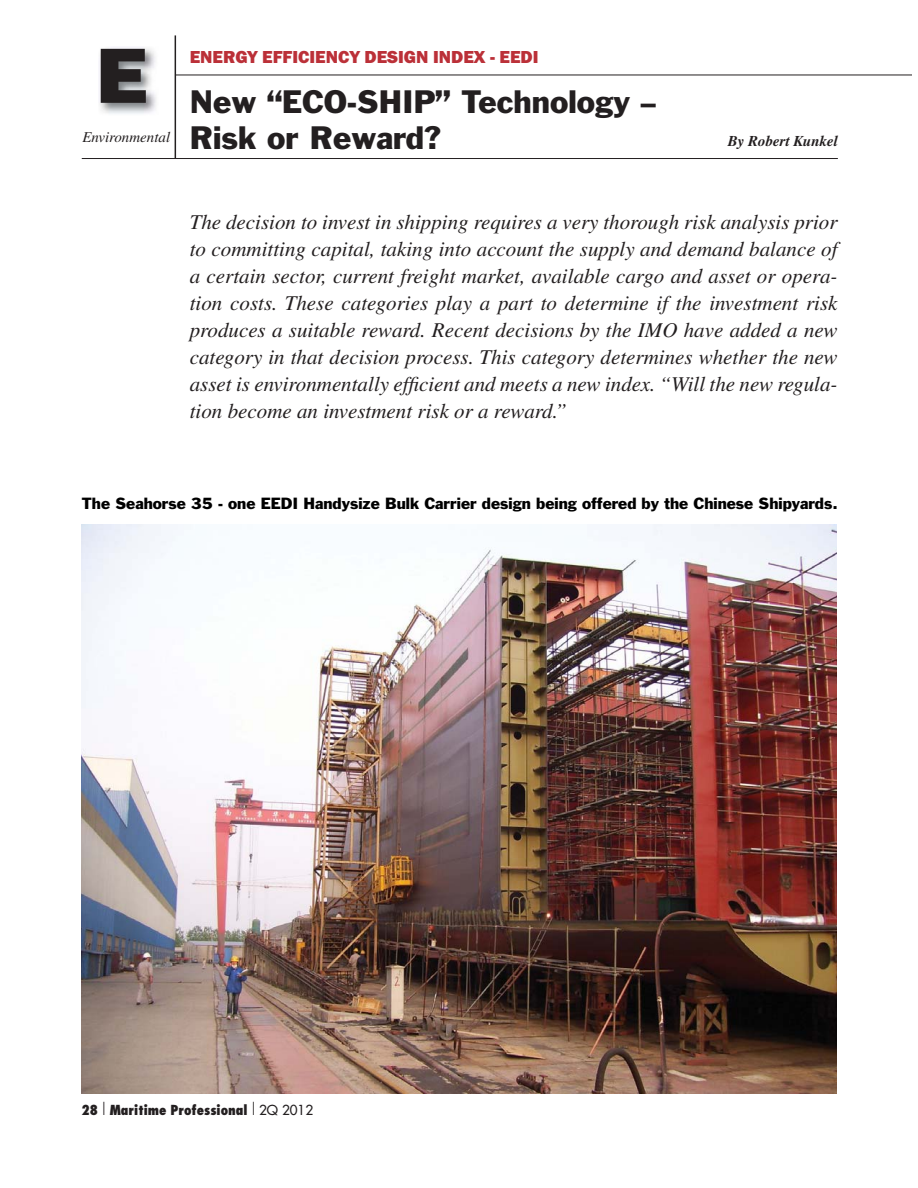
<style>
.page{position:relative;width:918px;height:1188px;background:#fff}
.page>*{position:absolute;margin:0;border:0;box-sizing:border-box;transform-origin:0 0}
.t1{font:900 75px "Helvetica";color:#231f20}
.t2{font:30px/36px "Franklin Gothic";color:#231f20}
.t3{font:italic 21px/27px "Times";color:#231f20;text-align:justify}
.t4{font:800 18px "Franklin Gothic";color:#bb3038}
.t5{font:15px "Franklin Gothic";color:#000}
.t6{font:italic 700 15px "Times";color:#231f20}
.t7{font:italic 15px "Times";color:#231f20}
.t8{font:800 condensed 13.5px "Futura";color:#231f20}
.s1{font-weight:300;font-size:16.5px}
.s2{font-weight:400;font-stretch:normal}
</style>
<div class="page">
<hr style="left:175px;top:35px;width:1px;height:123px;background:#231f20">
<hr style="left:175px;top:75px;width:737px;height:1px;background:#231f20">
<img style="left:99px;top:48px;width:57px;height:66px">
<hr style="left:82px;top:158px;width:756px;height:1px;background:#231f20">
<img style="left:82px;top:525px;width:755px;height:569px">
<h1 class="t1" style="left:95px;top:49px;width:56px">E</h1>
<p class="t7" style="left:82px;top:131px;width:89px">Environmental</p>
<p class="t4" style="left:190px;top:51px;width:350px">ENERGY EFFICIENCY DESIGN INDEX - EEDI</p>
<h2 class="t2" style="left:190px;top:86px;width:468px">New “ECO-SHIP” Technology –<br>Risk or Reward?</h2>
<p class="t6" style="left:728px;top:136px;width:112px">By Robert Kunkel</p>
<p class="t3" style="left:190px;top:211px;width:649px">The decision to invest in shipping requires a very thorough risk analysis prior to committing capital, taking into account the supply and demand balance of a certain sector, current freight market, available cargo and asset or opera&shy;tion costs. These categories play a part to determine if the investment risk produces a suitable reward. Recent decisions by the IMO have added a new category in that decision process. This category determines whether the new asset is environmentally efficient and meets a new index. “Will the new regula&shy;tion become an investment risk or a reward.”</p>
<p class="t5" style="left:82px;top:498px;width:757px">The Seahorse 35 - one EEDI Handysize Bulk Carrier design being offered by the Chinese Shipyards.</p>
<p class="t8" style="left:82px;top:1104px;width:233px">28 <span class="s1">|</span> Maritime Professional <span class="s1">|</span> <span class="s2">2Q 2012</span></p>
</div>
